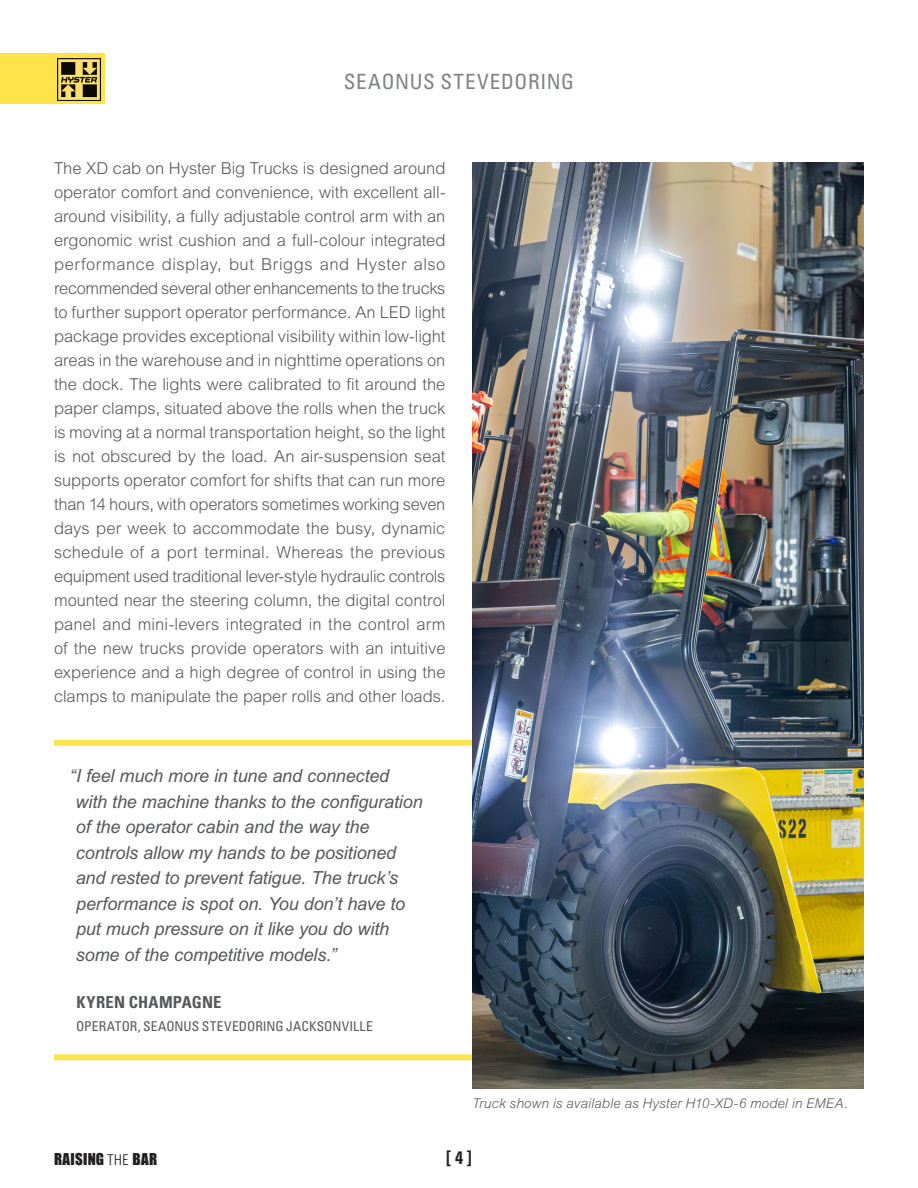
<style>
.page{position:relative;width:918px;height:1188px;background:#fff}
.page>*{position:absolute;margin:0;border:0;box-sizing:border-box;transform-origin:0 0}
.t1{font:condensed 21px "Univers LT Std";letter-spacing:.03em;color:#808285}
.HY-Body_Copy-Black{font:italic 18px/25.5px "Arial MT Std";letter-spacing:-.01em;color:#57585a}
.t2{font:700 condensed 18px "Univers LT Std";color:#231f20}
.t3{font:300 16.5px/24px "Arial MT Std";letter-spacing:-.005em;color:#57585a;text-align:justify}
.HY-Body_Copy-Black-2{font:700 condensed 16.5px "Univers LT Std";letter-spacing:.01em;color:#57585a}
.t4{font:15px "Impact";letter-spacing:.02em;color:#231f20}
.t5{font:italic 300 13.5px "Arial MT Std";letter-spacing:.005em;color:#57585a}
.HY-Body_Copy-Black-3{font:condensed 13.5px "Univers LT Std";letter-spacing:.005em;color:#57585a}
.s1{font-family:"Arial MT Std";font-weight:300;font-stretch:condensed}
</style>
<div class="page">
<div style="left:54px;top:740px;width:461px;height:6px;background:#ffe34b"></div>
<div style="left:54px;top:1054px;width:489px;height:6px;background:#ffe34b"></div>
<div style="left:0;top:53px;width:104px;height:51px;background:#ffe34b"></div>
<img style="left:58px;top:59px;width:42px;height:42px">
<img style="left:472px;top:162px;width:392px;height:926px">
<p class="t1" style="left:344px;top:68px;width:232px">SEAONUS STEVEDORING</p>
<p class="t3" style="left:54px;top:156px;width:393px">The XD cab on Hyster Big Trucks is designed around operator comfort and convenience, with excellent all&shy;around visibility, a fully adjustable control arm with an ergonomic wrist cushion and a full-colour integrated performance display, but Briggs and Hyster also recommended several other enhancements to the trucks to further support operator performance. An LED light package provides exceptional visibility within low-light areas in the warehouse and in nighttime operations on the dock. The lights were calibrated to fit around the paper clamps, situated above the rolls when the truck is moving at a normal transportation height, so the light is not obscured by the load. An air-suspension seat supports operator comfort for shifts that can run more than 14 hours, with operators sometimes working seven days per week to accommodate the busy, dynamic schedule of a port terminal. Whereas the previous equipment used traditional lever-style hydraulic controls mounted near the steering column, the digital control panel and mini-levers integrated in the control arm of the new trucks provide operators with an intuitive experience and a high degree of control in using the clamps to manipulate the paper rolls and other loads.</p>
<p class="HY-Body_Copy-Black" style="left:76px;top:763px;width:349px;text-indent:-6px">“I feel much more in tune and connected with the machine thanks to the configuration of the operator cabin and the way the controls allow my hands to be positioned and rested to prevent fatigue. The truck’s performance is spot on. You don’t have to put much pressure on it like you do with some of the competitive models.”</p>
<p class="HY-Body_Copy-Black-2" style="left:77px;top:992px;width:147px">KYREN CHAMPAGNE</p>
<p class="HY-Body_Copy-Black-3" style="left:76px;top:1017px;width:298px">OPERATOR, SEAONUS STEVEDORING JACKSONVILLE</p>
<p class="t4" style="left:54px;top:1147px;width:105px">RAISING <span class="s1">THE</span> BAR</p>
<p class="t5" style="left:472px;top:1096px;width:377px">Truck shown is available as Hyster H10-XD-6 model in EMEA.</p>
<p class="t2" style="left:446px;top:1147px;width:27px">[ 4 ]</p>
</div>
